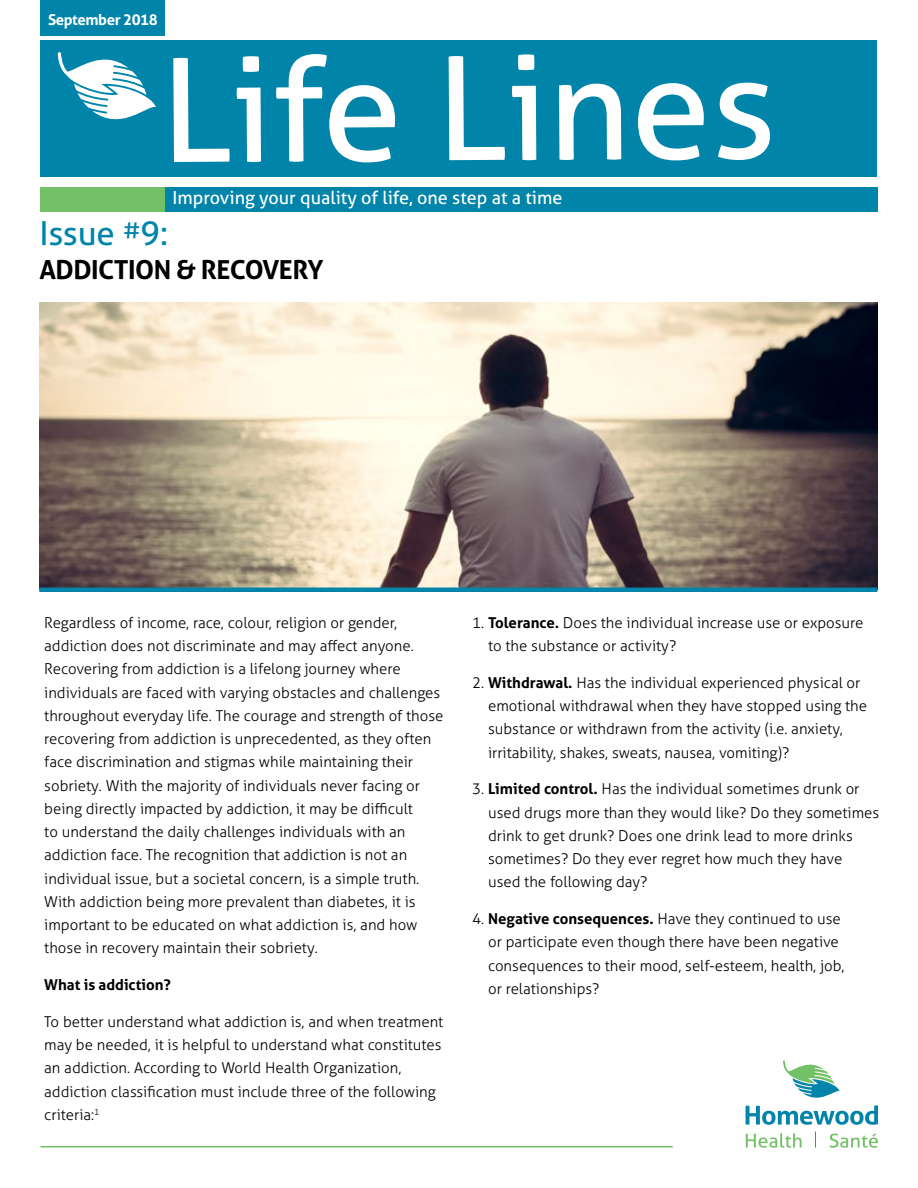
<style>
.page{position:relative;width:918px;height:1188px;background:#fff}
.page>*{position:absolute;margin:0;border:0;box-sizing:border-box;transform-origin:0 0}
.t1{font:144px "Aller";letter-spacing:-.01em;color:#fff}
.t2{font:33px "Aller";color:#0084a9}
.t3{font:700 26.25px "Aller";letter-spacing:-.02em;color:#000}
.t4{font:18px "Aller";color:#fff}
.t5{font:300 15px/23.2px "Aller";color:#000}
.t6{font:700 15px "Aller";color:#000}
.t7{font:700 15px "Aller";letter-spacing:-.03em;color:#fff}
.s1{font-weight:700}
</style>
<div class="page">
<div style="left:40px;top:40px;width:838px;height:137px;background:#0084a9"></div>
<div style="left:40px;top:187px;width:125px;height:25px;background:#73c167"></div>
<div style="left:40px;top:0;width:125px;height:35px;background:#0084a9"></div>
<div style="left:165px;top:187px;width:713px;height:25px;background:#0084a9"></div>
<svg style="left:58px;top:52px;width:98px;height:68px"></svg>
<hr style="left:40px;top:1146px;width:633px;height:2px;background:#73c167">
<svg style="left:746px;top:1060px;width:132px;height:65px"></svg>
<svg style="left:746px;top:1133px;width:56px;height:15px"></svg>
<svg style="left:830px;top:1134px;width:48px;height:14px"></svg>
<svg style="left:815px;top:1132px;width:1px;height:16px"></svg>
<img style="left:39px;top:302px;width:838px;height:286px">
<hr style="left:39px;top:588px;width:838px;height:4px;background:#0084a9">
<p class="t7" style="left:48px;top:11px;width:111px">September 2018</p>
<h1 class="t1" style="left:161px;top:22px;width:618px">Life Lines</h1>
<p class="t4" style="left:172px;top:187px;width:391px">Improving your quality of life, one step at a time</p>
<h2 class="t2" style="left:39px;top:213px;width:130px">Issue <sup>#</sup>9:</h2>
<h3 class="t3" style="left:39px;top:253px;width:286px">ADDICTION &amp; RECOVERY</h3>
<p class="t5" style="left:44px;top:611px;width:401px">Regardless of income, race, colour, religion or gender, addiction does not discriminate and may affect anyone.<br>Recovering from addiction is a lifelong journey where individuals are faced with varying obstacles and challenges throughout everyday life. The courage and strength of those recovering from addiction is unprecedented, as they often face discrimination and stigmas while maintaining their sobriety. With the majority of individuals never facing or being directly impacted by addiction, it may be difficult<br>to understand the daily challenges individuals with an addiction face. The recognition that addiction is not an individual issue, but a societal concern, is a simple truth.<br>With addiction being more prevalent than diabetes, it is important to be educated on what addiction is, and how those in recovery maintain their sobriety.</p>
<p class="t6" style="left:44px;top:976px;width:128px">What is addiction?</p>
<p class="t5" style="left:44px;top:1010px;width:401px">To better understand what addiction is, and when treatment may be needed, it is helpful to understand what constitutes an addiction. According to World Health Organization, addiction classification must include three of the following criteria:<sup>1</sup></p>
<p class="t5" style="left:488px;top:611px;width:377px;text-indent:-16px">1. <span class="s1">Tolerance.</span> Does the individual increase use or exposure to the substance or activity?</p>
<p class="t5" style="left:488px;top:671px;width:381px;text-indent:-16px">2. <span class="s1">Withdrawal.</span> Has the individual experienced physical or emotional withdrawal when they have stopped using the substance or withdrawn from the activity (i.e. anxiety, irritability, shakes, sweats, nausea, vomiting)?</p>
<p class="t5" style="left:488px;top:777px;width:393px;text-indent:-16px">3. <span class="s1">Limited control.</span> Has the individual sometimes drunk or used drugs more than they would like? Do they sometimes drink to get drunk? Does one drink lead to more drinks sometimes? Do they ever regret how much they have<br>used the following day?</p>
<p class="t5" style="left:488px;top:907px;width:358px;text-indent:-16px">4. <span class="s1">Negative consequences.</span> Have they continued to use or participate even though there have been negative consequences to their mood, self-esteem, health, job, or relationships?</p>
</div>
